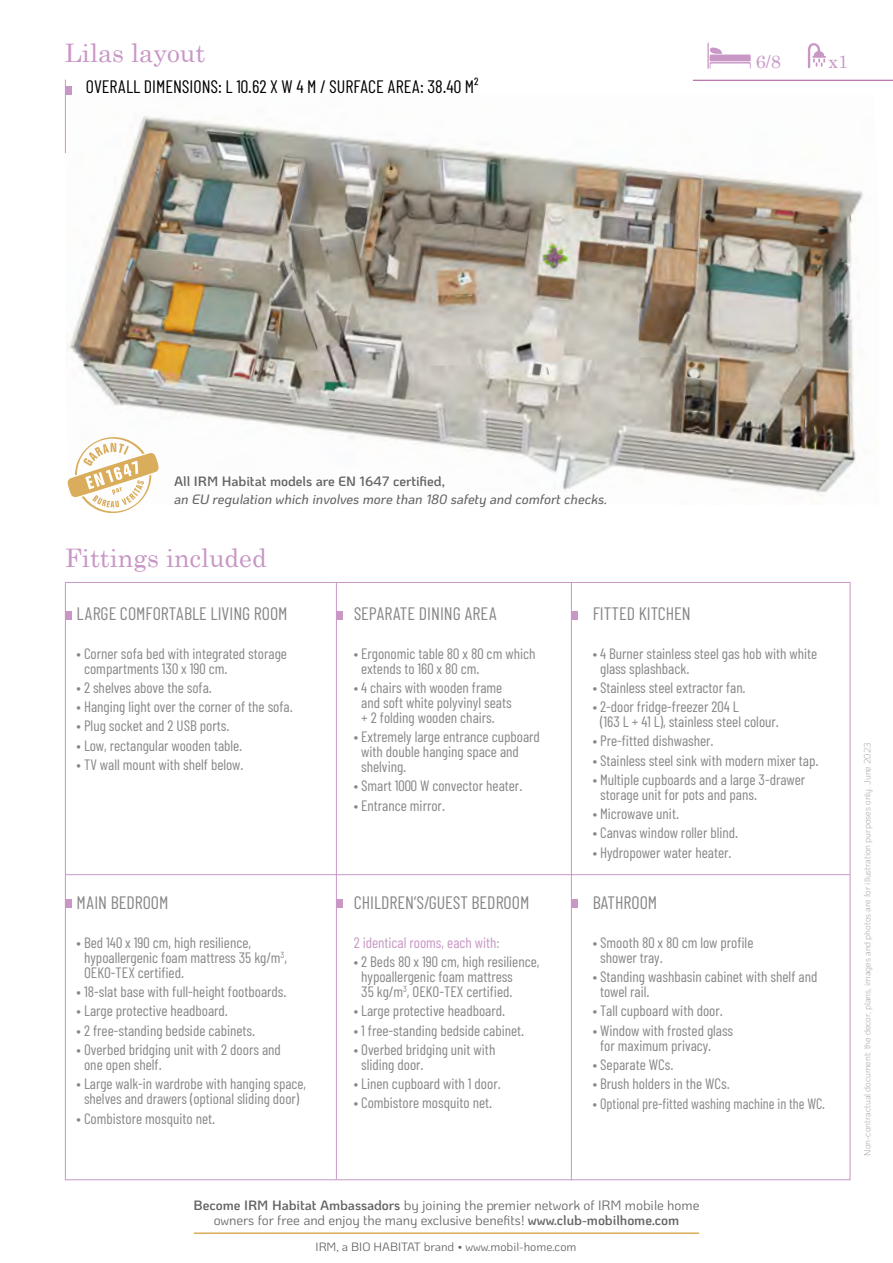
<style>
.page{position:relative;width:893px;height:1263px;background:#fff}
.page>*{position:absolute;margin:0;border:0;box-sizing:border-box;transform-origin:0 0}
.t1{font:25.5px "Century";color:#c897c5}
.t2{font:18px "Barlow Condensed";color:#878787}
.t3{font:18px "Barlow Condensed";color:#000}
.t4{font:18px "Century";color:#c897c5}
.t5{font:15px/15px "Barlow Condensed";color:#878787}
.t6{font:15px "Barlow Condensed";color:#878787;scale:.94 1}
.t7{font:15px "Barlow Condensed";color:#c897c5}
.t8{font:13.5px/15px "Ko Ho";letter-spacing:-.005em;color:#646363;text-align:center}
.t9{font:italic 500 13.5px "Ko Ho";letter-spacing:-.005em;color:#646363}
.t10{font:600 13.5px "Ko Ho";color:#646363}
.t11{font:12px "Ko Ho";color:#646363}
.t12{font:300 9px "Ko Ho";letter-spacing:-.005em;color:#9d9d9c}
.s1{font-weight:600}
</style>
<div class="page">
<div style="left:65px;top:899px;width:7px;height:9px;background:#c897c5"></div>
<div style="left:336px;top:899px;width:7px;height:9px;background:#c897c5"></div>
<div style="left:571px;top:899px;width:7px;height:9px;background:#c897c5"></div>
<div style="left:65px;top:611px;width:7px;height:9px;background:#c897c5"></div>
<div style="left:336px;top:611px;width:7px;height:9px;background:#c897c5"></div>
<div style="left:571px;top:611px;width:7px;height:9px;background:#c897c5"></div>
<svg style="left:808px;top:43px;width:18px;height:25px"></svg>
<svg style="left:710px;top:47px;width:12px;height:7px"></svg>
<hr style="left:707px;top:43px;width:2px;height:26px;background:#c897c5">
<div style="left:710px;top:55px;width:41px;height:6px;background:#c897c5"></div>
<svg style="left:710px;top:62px;width:41px;height:7px"></svg>
<hr style="left:336px;top:582px;width:1px;height:597px;background:#c897c5">
<hr style="left:571px;top:582px;width:1px;height:598px;background:#c897c5">
<hr style="left:65px;top:874px;width:785px;height:1px;background:#c897c5">
<hr style="left:693px;top:80px;width:200px;height:1px;background:#a84d97">
<div style="left:65px;top:86px;width:7px;height:9px;background:#c897c5"></div>
<hr style="left:65px;top:80px;width:1px;height:73px;background:#c897c5">
<img style="left:67px;top:116px;width:796px;height:380px">
<svg style="left:67px;top:437px;width:94px;height:76px"></svg>
<hr style="left:194px;top:1232px;width:505px;height:2px;background:#d9ad5b">
<h1 class="t1" style="left:65px;top:31px;width:142px">Lilas layout</h1>
<p class="t3" style="left:86px;top:76px;width:394px">OVERALL DIMENSIONS: L 10.62 X W 4 M / SURFACE AREA: 38.40 M²</p>
<p class="t4" style="left:756px;top:47px;width:27px">6/8</p>
<p class="t4" style="left:829px;top:47px;width:21px">x1</p>
<p class="t10" style="left:174px;top:470px;width:272px">All IRM Habitat models are EN 1647 certified,</p>
<p class="t9" style="left:174px;top:489px;width:434px">an EU regulation which involves more than 180 safety and comfort checks.</p>
<h1 class="t1" style="left:65px;top:537px;width:203px">Fittings included</h1>
<p class="t2" style="left:77px;top:602px;width:213px">LARGE COMFORTABLE LIVING ROOM</p>
<p class="t5" style="left:84px;top:645px;width:204px;text-indent:-8px">• Corner sofa bed with integrated storage compartments 130 x 190 cm.</p>
<p class="t5" style="left:77px;top:679px;width:137px">• 2 shelves above the sofa.</p>
<p class="t5" style="left:77px;top:699px;width:218px">• Hanging light over the corner of the sofa.</p>
<p class="t5" style="left:77px;top:718px;width:154px">• Plug socket and 2 USB ports.</p>
<p class="t5" style="left:77px;top:737px;width:167px">• Low, rectangular wooden table.</p>
<p class="t5" style="left:77px;top:756px;width:168px">• TV wall mount with shelf below.</p>
<p class="t2" style="left:77px;top:891px;width:93px">MAIN BEDROOM</p>
<p class="t5" style="left:84px;top:935px;width:204px;text-indent:-8px">• Bed 140 x 190 cm, high resilience, hypoallergenic foam mattress 35 kg/m<sup>3</sup>,<br>OEKO-TEX certified.</p>
<p class="t5" style="left:77px;top:984px;width:212px">• 18-slat base with full-height footboards.</p>
<p class="t5" style="left:77px;top:1003px;width:153px">• Large protective headboard.</p>
<p class="t5" style="left:77px;top:1022px;width:180px">• 2 free-standing bedside cabinets.</p>
<p class="t5" style="left:84px;top:1042px;width:198px;text-indent:-8px">• Overbed bridging unit with 2 doors and one open shelf.</p>
<p class="t5" style="left:77px;top:1076px;width:231px;text-align:center">• Large walk-in wardrobe with hanging space, shelves and drawers (optional sliding door)</p>
<p class="t5" style="left:77px;top:1110px;width:140px">• Combistore mosquito net.</p>
<p class="t2" style="left:354px;top:602px;width:145px">SEPARATE DINING AREA</p>
<p class="t5" style="left:361px;top:645px;width:176px;text-indent:-8px">• Ergonomic table 80 x 80 cm which extends to 160 x 80 cm.</p>
<p class="t5" style="left:361px;top:679px;width:152px;text-indent:-8px">• 4 chairs with wooden frame and soft white polyvinyl seats + 2 folding wooden chairs.</p>
<p class="t5" style="left:361px;top:729px;width:180px;text-indent:-8px">• Extremely large entrance cupboard with double hanging space and shelving.</p>
<p class="t5" style="left:354px;top:778px;width:170px">• Smart 1000 W convector heater.</p>
<p class="t5" style="left:354px;top:797px;width:93px">• Entrance mirror.</p>
<p class="t2" style="left:354px;top:891px;width:177px">CHILDREN’S/GUEST BEDROOM</p>
<p class="t7" style="left:354px;top:933px;width:148px">2 identical rooms, each with:</p>
<p class="t5" style="left:361px;top:954px;width:180px;text-indent:-8px">• 2 Beds 80 x 190 cm, high resilience, hypoallergenic foam mattress<br>35 kg/m<sup>3</sup>, OEKO-TEX certified.</p>
<p class="t5" style="left:354px;top:1003px;width:153px">• Large protective headboard.</p>
<p class="t5" style="left:354px;top:1022px;width:172px">• 1 free-standing bedside cabinet.</p>
<p class="t5" style="left:361px;top:1042px;width:136px;text-indent:-8px">• Overbed bridging unit with sliding door.</p>
<p class="t5" style="left:354px;top:1076px;width:149px">• Linen cupboard with 1 door.</p>
<p class="t5" style="left:354px;top:1095px;width:140px">• Combistore mosquito net.</p>
<p class="t2" style="left:593px;top:602px;width:100px">FITTED KITCHEN</p>
<p class="t5" style="left:600px;top:645px;width:219px;text-indent:-8px">• 4 Burner stainless steel gas hob with white glass splashback.</p>
<p class="t5" style="left:593px;top:679px;width:155px">• Stainless steel extractor fan.</p>
<p class="t5" style="left:600px;top:699px;width:180px;text-indent:-8px">• 2-door fridge-freezer 204 L<br>(163 L + 41 L), stainless steel colour.</p>
<p class="t5" style="left:593px;top:733px;width:123px">• Pre-fitted dishwasher.</p>
<p class="t5" style="left:593px;top:752px;width:227px">• Stainless steel sink with modern mixer tap.</p>
<p class="t5" style="left:600px;top:771px;width:207px;text-indent:-8px">• Multiple cupboards and a large 3-drawer storage unit for pots and pans.</p>
<p class="t5" style="left:593px;top:806px;width:88px">• Microwave unit.</p>
<p class="t5" style="left:593px;top:825px;width:147px">• Canvas window roller blind.</p>
<p class="t5" style="left:593px;top:844px;width:140px">• Hydropower water heater.</p>
<p class="t2" style="left:593px;top:891px;width:66px">BATHROOM</p>
<p class="t5" style="left:600px;top:935px;width:155px;text-indent:-8px">• Smooth 80 x 80 cm low profile shower tray.</p>
<p class="t5" style="left:600px;top:969px;width:219px;text-indent:-8px">• Standing washbasin cabinet with shelf and towel rail.</p>
<p class="t5" style="left:593px;top:1003px;width:132px">• Tall cupboard with door.</p>
<p class="t5" style="left:600px;top:1022px;width:134px;text-indent:-8px">• Window with frosted glass for maximum privacy.</p>
<p class="t5" style="left:593px;top:1057px;width:82px">• Separate WCs.</p>
<p class="t5" style="left:593px;top:1076px;width:139px">• Brush holders in the WCs.</p>
<p class="t6" style="left:593px;top:1094px;width:249px">• Optional pre-fitted washing machine in the WC.</p>
<p class="t8" style="left:194px;top:1198px;width:507px"><span class="s1">Become IRM Habitat Ambassadors</span> by joining the premier network of IRM mobile home owners for free and enjoy the many exclusive benefits! <span class="s1">www.club-mobilhome.com</span></p>
<p class="t11" style="left:316px;top:1237px;width:262px">IRM, a BIO HABITAT brand • www.mobil-home.com</p>
<p class="t12" style="left:860px;top:1156px;width:415px;rotate:-90deg">Non-contractual document: the decor, plans, images and photos are for illustration purposes only. June 2023</p>
</div>
